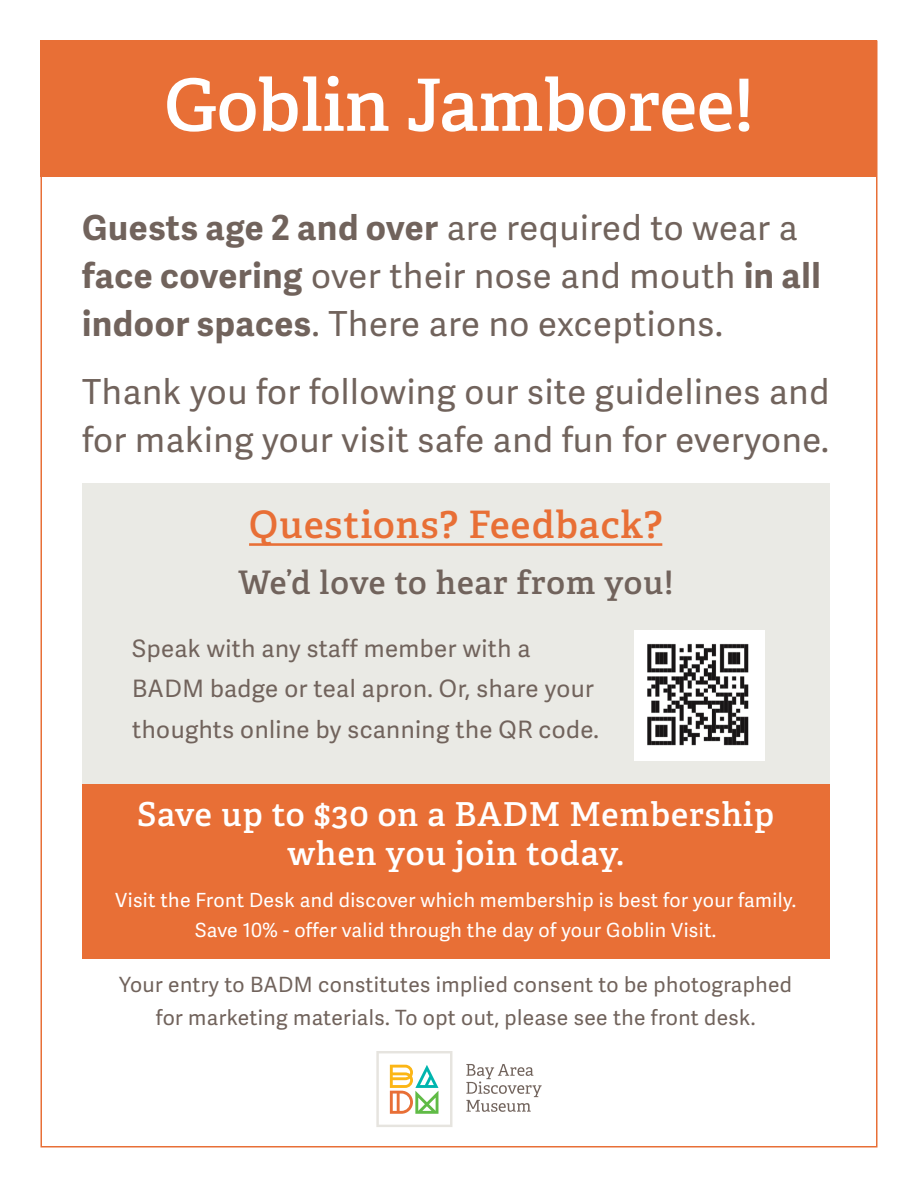
<style>
.page{position:relative;width:918px;height:1188px;background:#fff}
.page>*{position:absolute;margin:0;border:0;box-sizing:border-box;transform-origin:0 0}
.t1{font:600 72px "Adelle";color:#fff}
.t2{font:600 37.8px "Adelle";letter-spacing:.03em;color:#e86f36}
.t3{font:34.5px/48px "Adelle Sans";letter-spacing:.02em;color:#71635c}
.t4{font:600 33px/39.6px "Adelle";letter-spacing:.03em;color:#fff;text-align:center}
.t5{font:600 32.4px "Adelle";letter-spacing:.025em;color:#71635c}
.t6{font:24px/40.5px "Adelle Sans";letter-spacing:.02em;color:#71635c}
.t7{font:21px/33px "Adelle Sans";letter-spacing:.02em;color:#71635c;text-align:center}
.t8{font:19.5px/30px "Adelle Sans";letter-spacing:.02em;color:#fff;text-align:center}
.s1{font-weight:700}
</style>
<div class="page">
<div style="left:82px;top:483px;width:747px;height:301px;background:#eaeae5"></div>
<div style="left:40px;top:40px;width:838px;height:137px;background:#e86f36"></div>
<svg style="left:466px;top:1064px;width:76px;height:48px"></svg>
<svg style="left:376px;top:1051px;width:76px;height:76px"></svg>
<img style="left:634px;top:631px;width:130px;height:129px">
<hr style="left:249px;top:543px;width:413px;height:3px;background:#e86f36">
<div style="left:82px;top:784px;width:747px;height:174px;background:#e86f36"></div>
<h1 class="t1" style="left:164px;top:60px;width:591px">Goblin Jamboree!</h1>
<p class="t3" style="left:82px;top:203px;width:740px"><span class="s1">Guests age 2 and over</span> are required to wear a <span class="s1">face covering</span> over their nose and mouth <span class="s1">in all indoor spaces</span>. There are no exceptions.</p>
<p class="t3" style="left:82px;top:367px;width:749px">Thank you for following our site guidelines and for making your visit safe and fun for everyone.</p>
<p class="t2" style="left:249px;top:501px;width:415px">Questions? Feedback?</p>
<p class="t5" style="left:238px;top:563px;width:437px">We’d love to hear from you!</p>
<p class="t6" style="left:132px;top:627px;width:468px">Speak with any staff member with a<br>BADM badge or teal apron. Or, share your thoughts online by scanning the QR code.</p>
<p class="t4" style="left:137px;top:795px;width:639px">Save up to $30 on a BADM Membership when you join today.</p>
<p class="t8" style="left:115px;top:884px;width:682px">Visit the Front Desk and discover which membership is best for your family.<br>Save 10% - offer valid through the day of your Goblin Visit.</p>
<p class="t7" style="left:119px;top:968px;width:674px">Your entry to BADM constitutes implied consent to be photographed for marketing materials. To opt out, please see the front desk.</p>
</div>
